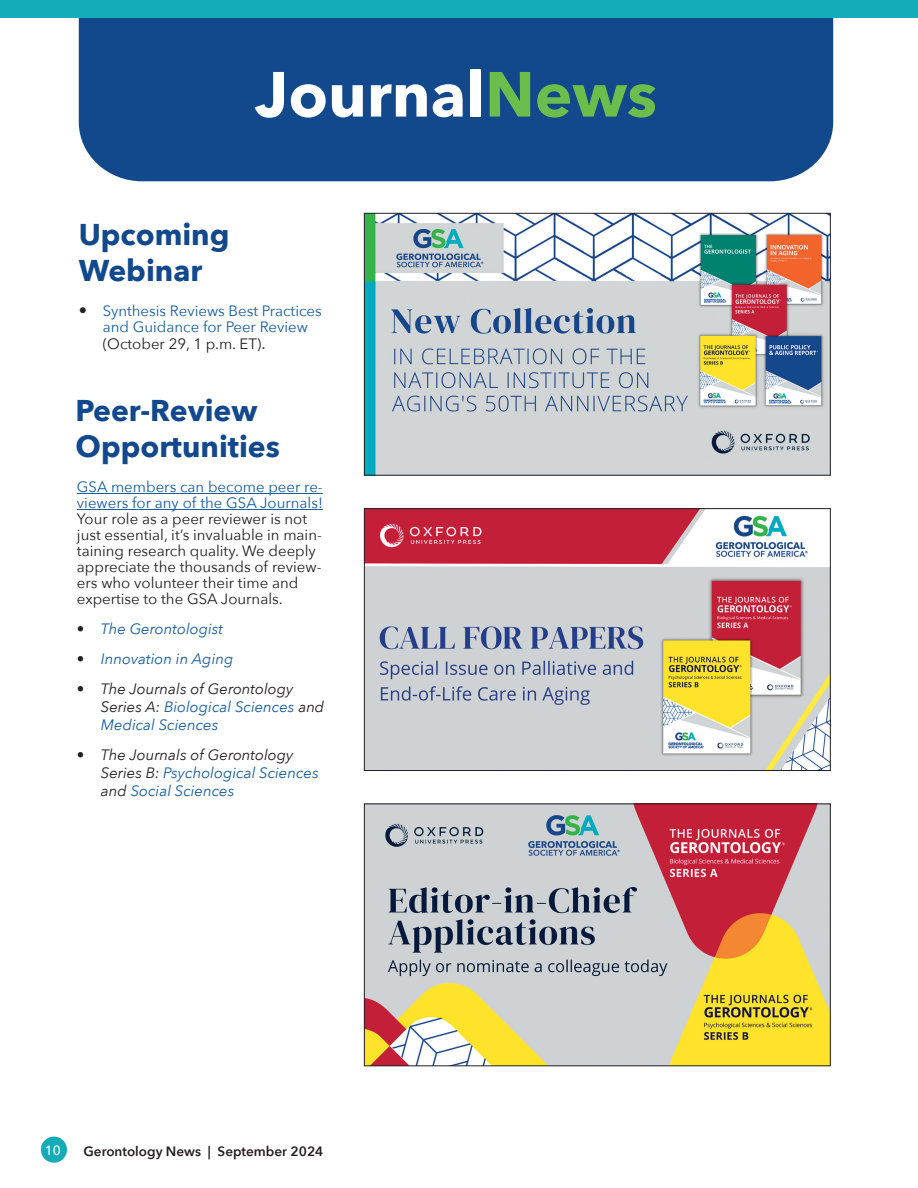
<style>
.page{position:relative;width:918px;height:1188px;background:#fff}
.page>*{position:absolute;margin:0;border:0;box-sizing:border-box;transform-origin:0 0}
.t1{font:700 63px "Avenir Next";color:#fff}
.t2{font:700 30px/36px "Avenir Next";color:#12488c}
.t3{font:15px/16px "Avenir Next";color:#231f20}
.t4{font:italic 15px/18px "Avenir Next";color:#231f20}
.t5{font:15px/16px "Avenir Next";color:#175d9e}
.t6{font:italic 15px "Avenir Next";color:#175d9e}
.t7{font:600 13.5px "Avenir Next";color:#231f20}
.t8{font:500 13.5px "Avenir Next";color:#fff}
.s1{color:#6cbe4c}
.s2{font-size:16.5px;color:#231f20}
.s3{font-size:16.5px}
.s4{color:#175d9e}
.s5{font-style:normal;color:#231f20}
.s6{font-style:normal}
</style>
<div class="page">
<div style="left:79px;top:17px;width:754px;height:164px;background:#12488c"></div>
<div style="left:41px;top:1137px;width:26px;height:26px;background:#15acba;border-radius:50%"></div>
<div style="left:0;top:0;width:918px;height:17px;background:#15acba"></div>
<hr style="left:77px;top:493px;width:246px;height:1px;background:#175d9e">
<hr style="left:77px;top:509px;width:246px;height:1px;background:#175d9e">
<img style="left:366px;top:215px;width:463px;height:259px">
<div style="left:364px;top:213px;width:467px;height:263px;border:1px solid #231f20"></div>
<img style="left:366px;top:510px;width:463px;height:259px">
<div style="left:364px;top:508px;width:467px;height:263px;border:1px solid #231f20"></div>
<img style="left:366px;top:806px;width:463px;height:258px">
<div style="left:364px;top:804px;width:467px;height:262px;border:1px solid #231f20"></div>
<p class="t1" style="left:255px;top:40px;width:403px">Journal<span class="s1">News</span></p>
<p class="t2" style="left:79px;top:216px;width:152px">Upcoming<br>Webinar</p>
<p class="t5" style="left:103px;top:302px;width:221px;text-indent:-24px"><span class="s2">•</span> Synthesis Reviews Best Practices and Guidance for Peer Review</p>
<p class="t3" style="left:103px;top:335px;width:164px">(October 29, 1 p.m. ET)<span class="s3">.</span></p>
<p class="t2" style="left:76px;top:392px;width:206px">Peer-Review<br>Opportunities</p>
<p class="t3" style="left:77px;top:478px;width:247px"><span class="s4">GSA members can become peer re&shy;viewers for any of the GSA Journals!<br></span>Your role as a peer reviewer is not just essential, it’s invaluable in main&shy;taining research quality. We deeply appreciate the thousands of review&shy;ers who volunteer their time and expertise to the GSA Journals.</p>
<p class="t6" style="left:77px;top:616px;width:148px"><span class="s5">•</span> The Gerontologist</p>
<p class="t6" style="left:77px;top:646px;width:158px"><span class="s5">•</span> Innovation in Aging</p>
<p class="t4" style="left:101px;top:679px;width:225px;text-indent:-24px"><span class="s6">•</span> The Journals of Gerontology<br>Series A: <span class="s4">Biological Sciences</span> and<br><span class="s4">Medical Sciences</span></p>
<p class="t4" style="left:101px;top:745px;width:219px;text-indent:-24px"><span class="s6">•</span> The Journals of Gerontology<br>Series B: <span class="s4">Psychological Sciences </span>and <span class="s4">Social Sciences</span></p>
<p class="t8" style="left:45px;top:1138px;width:18px">10</p>
<p class="t7" style="left:84px;top:1139px;width:242px">Gerontology News | September 2024</p>
</div>
